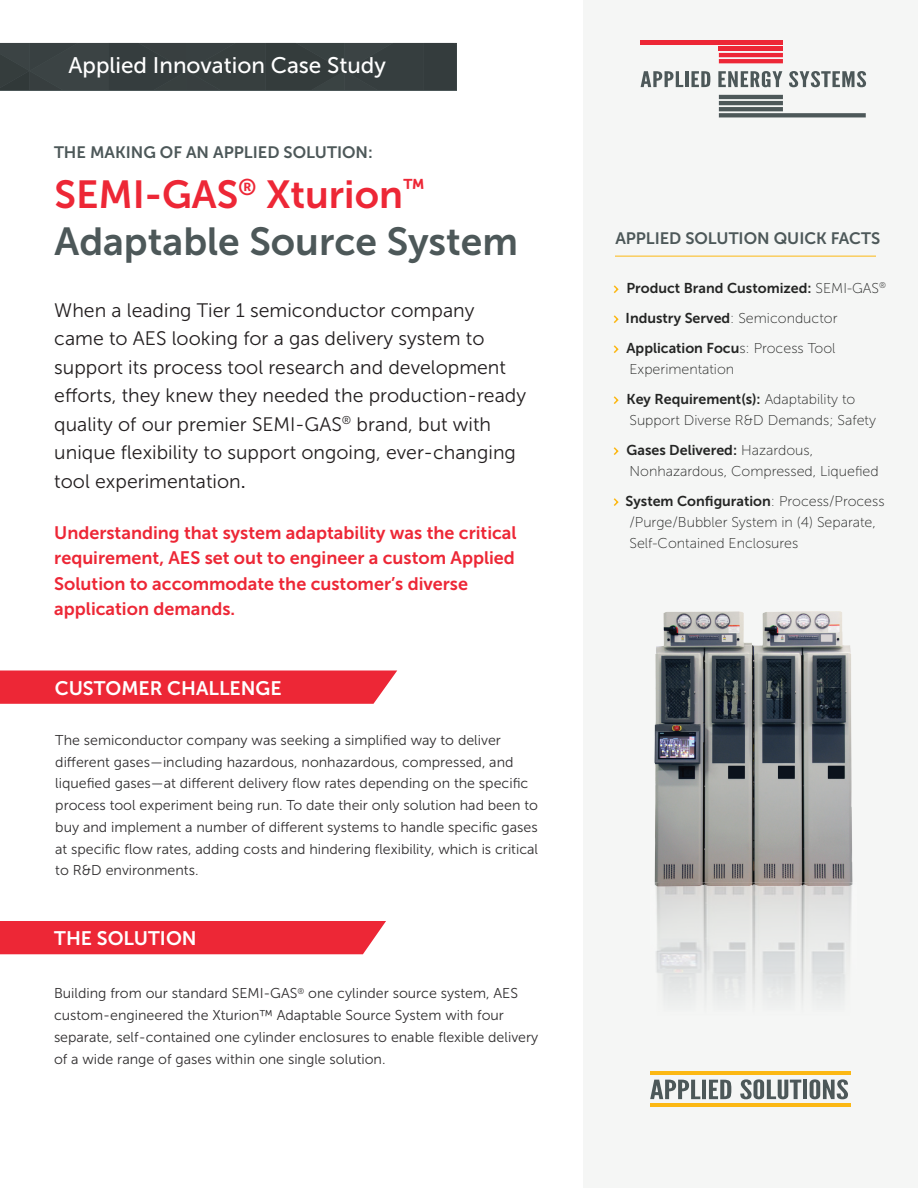
<style>
.page{position:relative;width:918px;height:1188px;background:#fff}
.page>*{position:absolute;margin:0;border:0;box-sizing:border-box;transform-origin:0 0}
.t1{font:39px/46.5px "Museo Sans 700";color:#4d5859}
.t2{font:22.5px "Museo Sans 500";color:#fff}
.t3{font:19.5px/28.5px "Museo Sans 300";color:#231f20}
.t4{font:19.5px "Museo Sans 700";color:#fff}
.t5{font:18px/25.5px "Museo Sans 700";color:#ed2736}
.t6{font:16.5px "Museo Sans 700";color:#4d5859}
.t7{font:14.25px/21.8px "Museo Sans 300";color:#312f30}
.t8{font:14.25px/30px "Museo Sans 700";color:#242524}
.t9{font:14.25px/21px "Museo Sans 100";color:#242524}
.s1{color:#ed2736}
.s2{font-family:"Museo Sans 500"}
.s3{font-family:"Museo Sans 100"}
</style>
<div class="page">
<div style="left:583px;top:0;width:335px;height:1188px;background:#f5f6f5"></div>
<div style="left:0;top:43px;width:457px;height:47px;background:#373f3f"></div>
<hr style="left:719px;top:59px;width:64px;height:4px;background:#ed2736">
<hr style="left:719px;top:53px;width:64px;height:4px;background:#ed2736">
<hr style="left:719px;top:47px;width:64px;height:4px;background:#ed2736">
<div style="left:641px;top:40px;width:142px;height:5px;background:#ed2736"></div>
<hr style="left:719px;top:95px;width:64px;height:4px;background:#4d5859">
<hr style="left:719px;top:101px;width:64px;height:4px;background:#4d5859">
<hr style="left:719px;top:107px;width:64px;height:4px;background:#4d5859">
<svg style="left:719px;top:113px;width:147px;height:4px"></svg>
<svg style="left:641px;top:71px;width:42px;height:16px"></svg>
<hr style="left:685px;top:71px;width:3px;height:16px;background:#4d5859">
<svg style="left:692px;top:71px;width:18px;height:16px"></svg>
<svg style="left:718px;top:71px;width:64px;height:16px"></svg>
<svg style="left:789px;top:71px;width:77px;height:16px"></svg>
<div style="left:0;top:671px;width:397px;height:33px;background:#ed2736"></div>
<div style="left:0;top:921px;width:386px;height:33px;background:#ed2736"></div>
<svg style="left:613px;top:285px;width:6px;height:9px"></svg>
<svg style="left:613px;top:315px;width:6px;height:8px"></svg>
<svg style="left:613px;top:345px;width:6px;height:8px"></svg>
<svg style="left:613px;top:396px;width:6px;height:8px"></svg>
<svg style="left:613px;top:447px;width:6px;height:8px"></svg>
<svg style="left:613px;top:498px;width:6px;height:8px"></svg>
<svg style="left:650px;top:1080px;width:50px;height:19px"></svg>
<hr style="left:702px;top:1080px;width:4px;height:19px;background:#4d5859">
<svg style="left:709px;top:1080px;width:22px;height:19px"></svg>
<svg style="left:740px;top:1079px;width:61px;height:20px"></svg>
<hr style="left:803px;top:1080px;width:4px;height:19px;background:#4d5859">
<svg style="left:810px;top:1079px;width:38px;height:20px"></svg>
<hr style="left:650px;top:1103px;width:201px;height:3px;background:#fcb814">
<hr style="left:650px;top:1071px;width:201px;height:4px;background:#fcb814">
<img style="left:654px;top:611px;width:199px;height:272px">
<img style="left:654px;top:883px;width:199px;height:117px">
<hr style="left:615px;top:256px;width:261px;height:1px;background:#fcb814">
<h2 class="t2" style="left:68px;top:53px;width:319px">Applied Innovation Case Study</h2>
<p class="t6" style="left:54px;top:144px;width:320px">THE MAKING OF AN APPLIED SOLUTION:</p>
<h1 class="t1" style="left:54px;top:171px;width:465px"><span class="s1">SEMI-GAS</span><sup>®</sup> <span class="s1">Xturion</span><sup>™<br></sup>Adaptable Source System</h1>
<p class="t3" style="left:54px;top:296px;width:473px">When a leading Tier 1 semiconductor company came to AES looking for a gas delivery system to support its process tool research and development efforts, they knew they needed the production-ready quality of our premier SEMI-GAS<sup>®</sup> brand, but with unique flexibility to support ongoing, ever-changing tool experimentation<span class="s2">.</span></p>
<p class="t5" style="left:54px;top:520px;width:464px">Understanding that system adaptability was the critical requirement, AES set out to engineer a custom Applied Solution to accommodate the customer’s diverse application demands.</p>
<h3 class="t4" style="left:55px;top:677px;width:228px">CUSTOMER CHALLENGE</h3>
<p class="t7" style="left:55px;top:729px;width:484px">The semiconductor company was seeking a simplified way to deliver different gases—including hazardous, nonhazardous, compressed, and liquefied gases—at different delivery flow rates depending on the specific process tool experiment being run. To date their only solution had been to buy and implement a number of different systems to handle specific gases at specific flow rates, adding costs and hindering flexibility, which is critical to R&amp;D environments.</p>
<h3 class="t4" style="left:54px;top:928px;width:144px">THE SOLUTION</h3>
<p class="t7" style="left:54px;top:983px;width:486px">Building from our standard SEMI-GAS<sup>®</sup> one cylinder source system, AES custom-engineered the Xturion™ Adaptable Source System with four separate, self-contained one cylinder enclosures to enable flexible delivery of a wide range of gases within one single solution.</p>
<p class="t6" style="left:615px;top:229px;width:267px">APPLIED SOLUTION QUICK FACTS</p>
<p class="t8" style="left:626px;top:273px;width:262px">Product Brand Customized: <span class="s3">SEMI-GAS</span><sup>®<br></sup>Industry Served<span class="s3">: Semiconductor<br></span>Application Focu<span class="s3">s: Process Tool</span></p>
<p class="t9" style="left:629px;top:359px;width:106px">Experimentation</p>
<p class="t8" style="left:627px;top:384px;width:230px">Key Requirement(s): <span class="s3">Adaptability to</span></p>
<p class="t9" style="left:629px;top:410px;width:248px">Support Diverse R&amp;D Demands; Safety</p>
<p class="t8" style="left:627px;top:435px;width:188px">Gases Delivered: <span class="s3">Hazardous,</span></p>
<p class="t9" style="left:629px;top:461px;width:251px">Nonhazardous, Compressed, Liquefied</p>
<p class="t8" style="left:626px;top:486px;width:261px">System Configuration<span class="s3">: Process/Process</span></p>
<p class="t9" style="left:629px;top:512px;width:248px">/Purge/Bubbler System in (4) Separate,<br>Self-Contained Enclosures</p>
</div>
